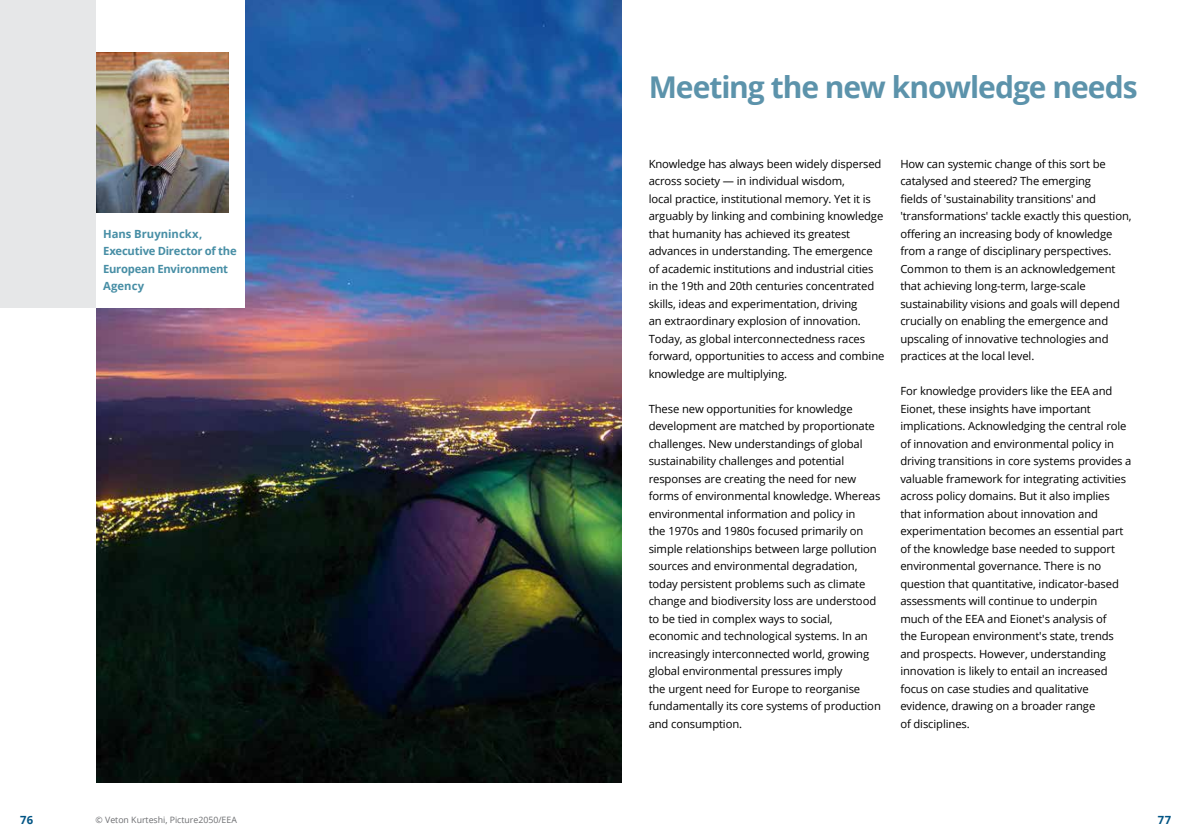
<style>
.page{position:relative;width:1191px;height:840px;background:#fff}
.page>*{position:absolute;margin:0;border:0;box-sizing:border-box;transform-origin:0 0}
.t1{font:700 30px "Open Sans";letter-spacing:-.035em;color:#5c93ab}
.t2{font:11.25px/17.5px "Open Sans";letter-spacing:-.01em;color:#000}
.t3{font:700 11.25px/17.5px "Open Sans";letter-spacing:-.02em;color:#478ea5}
.t4{font:700 11.25px "Open Sans";color:#005484}
.t5{font:8.75px "Open Sans";color:#6d6e71}
</style>
<div class="page">
<img style="left:96px;top:0;width:525px;height:783px">
<div style="left:0;top:0;width:244px;height:307px;background:#fff"></div>
<img style="left:96px;top:52px;width:133px;height:161px">
<div style="left:0;top:0;width:96px;height:307px;background:#e6e7e8"></div>
<p class="t3" style="left:103px;top:224px;width:135px">Hans Bruyninckx,<br>Executive Director of the<br>European Environment<br>Agency</p>
<h1 class="t1" style="left:648px;top:65px;width:490px">Meeting the new knowledge needs</h1>
<p class="t2" style="left:648px;top:154px;width:237px">Knowledge has always been widely dispersed across society — in individual wisdom,<br>local practice, institutional memory. Yet it is arguably by linking and combining knowledge that humanity has achieved its greatest advances in understanding. The emergence of academic institutions and industrial cities in the 19th and 20th centuries concentrated skills, ideas and experimentation, driving<br>an extraordinary explosion of innovation.<br>Today, as global interconnectedness races forward, opportunities to access and combine knowledge are multiplying.</p>
<p class="t2" style="left:648px;top:399px;width:234px">These new opportunities for knowledge development are matched by proportionate challenges. New understandings of global sustainability challenges and potential responses are creating the need for new forms of environmental knowledge. Whereas environmental information and policy in<br>the 1970s and 1980s focused primarily on simple relationships between large pollution sources and environmental degradation, today persistent problems such as climate change and biodiversity loss are understood to be tied in complex ways to social, economic and technological systems. In an increasingly interconnected world, growing global environmental pressures imply<br>the urgent need for Europe to reorganise fundamentally its core systems of production and consumption.</p>
<p class="t2" style="left:900px;top:155px;width:233px">How can systemic change of this sort be catalysed and steered? The emerging<br>fields of 'sustainability transitions' and 'transformations' tackle exactly this question, offering an increasing body of knowledge from a range of disciplinary perspectives.<br>Common to them is an acknowledgement that achieving long-term, large-scale sustainability visions and goals will depend crucially on enabling the emergence and upscaling of innovative technologies and practices at the local level.</p>
<p class="t2" style="left:900px;top:382px;width:233px">For knowledge providers like the EEA and Eionet, these insights have important implications. Acknowledging the central role of innovation and environmental policy in driving transitions in core systems provides a valuable framework for integrating activities across policy domains. But it also implies that information about innovation and experimentation becomes an essential part of the knowledge base needed to support environmental governance. There is no question that quantitative, indicator-based assessments will continue to underpin<br>much of the EEA and Eionet's analysis of<br>the European environment's state, trends and prospects. However, understanding innovation is likely to entail an increased focus on case studies and qualitative evidence, drawing on a broader range<br>of disciplines.</p>
<p class="t4" style="left:20px;top:812px;width:15px">76</p>
<p class="t5" style="left:96px;top:814px;width:143px">© Veton Kurteshi, Picture2050/EEA</p>
<p class="t4" style="left:1157px;top:812px;width:15px">77</p>
</div>
